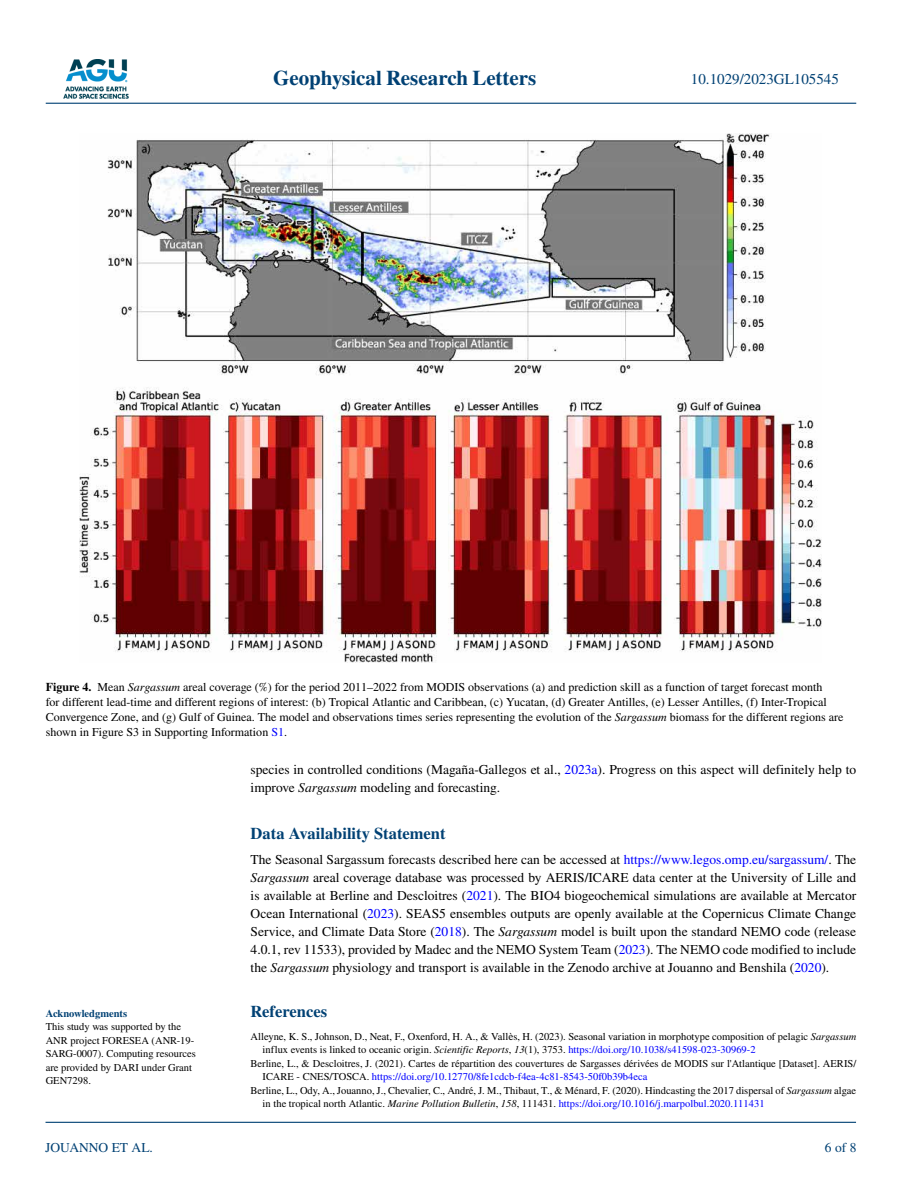
<style>
.page{position:relative;width:902px;height:1183px;background:#fff}
.page>*{position:absolute;margin:0;border:0;box-sizing:border-box;transform-origin:0 0}
.t1{font:700 21px "STIX";color:#004174}
.t2{font:700 16.5px "STIX";color:#004174}
.t3{font:15px "STIX";color:#004174}
.t4{font:13.5px/18px "STIX";color:#000}
.t5{font:13.5px "STIX";color:#004174}
.t6{font:12px/15px "STIX";color:#000}
.t7{font:10.5px/13.5px "STIX";color:#000}
.t8{font:10.5px "STIX";color:#00f}
.t9{font:700 10.5px "STIX";color:#004174}
.s1{font-weight:700}
.s2{font-style:italic}
.s3{color:#00f}
.s4{font-family:"STIX Two Text"}
.s5{color:#000}
.s6{font-style:italic;color:#000}
</style>
<div class="page">
<img style="left:63px;top:60px;width:65px;height:39px">
<hr style="left:46px;top:103px;width:810px;height:1px;background:#004174">
<hr style="left:45px;top:1121px;width:810px;height:1px;background:#004174">
<img style="left:79px;top:134px;width:742px;height:528px">
<h1 class="t1" style="left:273px;top:66px;width:265px">Geophysical Research Letters</h1>
<p class="t3" style="left:691px;top:69px;width:149px">10.1029/2023GL105545</p>
<p class="t6" style="left:46px;top:680px;width:799px"><span class="s1">Figure 4.</span> Mean <span class="s2">Sargassum</span> areal coverage (%) for the period 2011–2022 from MODIS observations (a) and prediction skill as a function of target forecast month<br>for different lead-time and different regions of interest: (b) Tropical Atlantic and Caribbean, (c) Yucatan, (d) Greater Antilles, (e) Lesser Antilles, (f) Inter-Tropical Convergence Zone, and (g) Gulf of Guinea. The model and observations times series representing the evolution of the <span class="s2">Sargassum</span> biomass for the different regions are shown in Figure S3 in Supporting Information <span class="s3">S1</span>.</p>
<p class="t9" style="left:46px;top:1006px;width:83px">Acknowledgments</p>
<p class="t7" style="left:46px;top:1020px;width:152px">This study was supported by the<br>ANR project FORESEA (ANR-19-<br>SARG-0007). Computing resources are provided by DARI under Grant<br>GEN7298.</p>
<p class="t5" style="left:45px;top:1138px;width:109px">JOUANNO ET AL.</p>
<p class="t4" style="left:250px;top:760px;width:607px">species in controlled conditions (Magaña-Gallegos et al., <span class="s3">2023a</span>). Progress on this aspect will definitely help to improve <span class="s2">Sargassum</span> modeling and forecasting.</p>
<p class="t2" style="left:250px;top:823px;width:196px">Data Availability Statement</p>
<p class="t4" style="left:250px;top:851px;width:607px;text-align:justify">The Seasonal Sargassum forecasts described here can be accessed at <span class="s3">https://www.legos.omp.eu/sargassum/</span>. The <span class="s2">Sargassum</span> areal coverage database was processed by AERIS/ICARE data center at the University of Lille and is available at Berline and Descloitres (<span class="s3">2021</span>). The BIO4 biogeochemical simulations are available at Mercator Ocean International (<span class="s3">2023</span>). SEAS5 ensembles outputs are openly available at the Copernicus Climate Change Service, and Climate Data Store (<span class="s3">2018</span>). The <span class="s2">Sargassum</span> model is built upon the standard NEMO code (release 4.0.1, rev 11533), provided by Madec and the NEMO System Team (<span class="s3">2023</span>). The NEMO code modified to include the <span class="s2">Sargassum</span> physiology and transport is available in the Zenodo archive at Jouanno and Benshila (<span class="s3">2020</span>).</p>
<p class="t2" style="left:250px;top:1001px;width:78px">References</p>
<p class="t7" style="left:250px;top:1029px;width:607px">Alleyne, K. S., Johnson, D., Neat, F., Oxenford, H. A., &amp; Vall<span class="s4">ѐ</span>s, H. (2023). Seasonal variation in morphotype composition of pelagic <span class="s2">Sargassum</span></p>
<p class="t7" style="left:262px;top:1043px;width:494px">influx events is linked to oceanic origin. <span class="s2">Scientific Reports</span>, <span class="s2">13</span>(1), 3753. <span class="s3">https://doi.org/10.1038/s41598-023-30969-2</span></p>
<p class="t7" style="left:250px;top:1056px;width:607px">Berline, L., &amp; Descloitres, J. (2021). Cartes de répartition des couvertures de Sargasses dérivées de MODIS sur l'Atlantique [Dataset]. AERIS/</p>
<p class="t8" style="left:262px;top:1069px;width:386px"><span class="s5">ICARE - CNES/TOSCA.</span> https://doi.org/10.12770/8fe1cdcb-f4ea-4c81-8543-50f0b39b4eca</p>
<p class="t7" style="left:250px;top:1083px;width:607px">Berline, L., Ody, A., Jouanno, J., Chevalier, C., André, J. M., Thibaut, T., &amp; Ménard, F. (2020). Hindcasting the 2017 dispersal of <span class="s2">Sargassum</span> algae</p>
<p class="t8" style="left:262px;top:1096px;width:503px"><span class="s5">in the tropical north Atlantic.</span> <span class="s6">Marine Pollution Bulletin</span><span class="s5">,</span> <span class="s6">158</span><span class="s5">, 111431.</span> https://doi.org/10.1016/j.marpolbul.2020.111431</p>
<p class="t5" style="left:824px;top:1138px;width:33px">6 of 8</p>
</div>
